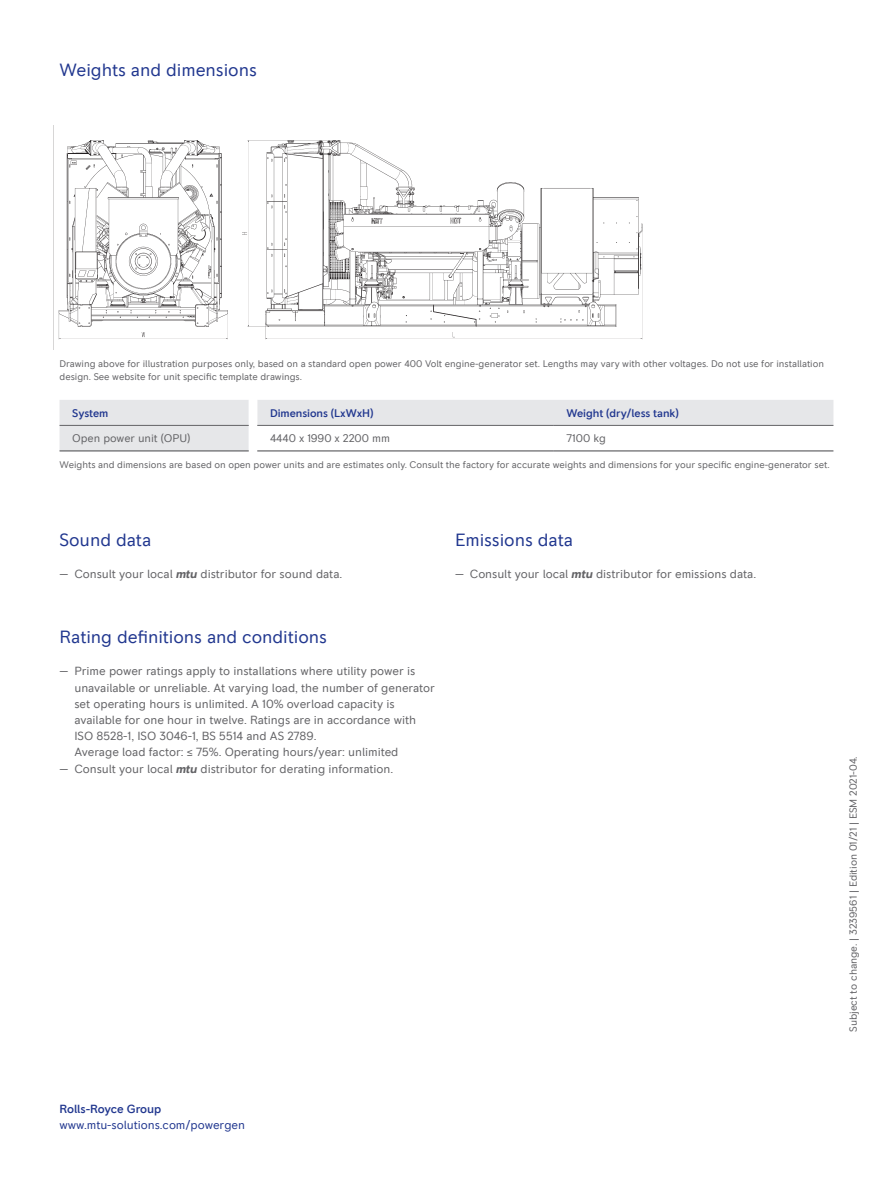
<style>
.page{position:relative;width:893px;height:1191px;background:#fff}
.page>*{position:absolute;margin:0;border:0;box-sizing:border-box;transform-origin:0 0}
.t1{font:18px "RR Pioneer";letter-spacing:-.005em;color:#21378f}
.t2{font:12px/16.2px "RR Pioneer";letter-spacing:-.005em;color:#636366}
.t3{font:12px "RR Pioneer";letter-spacing:-.005em;color:#21378f}
.t4{font:500 12px "RR Pioneer";letter-spacing:-.01em;color:#21378f}
.t5{font:500 11.25px "RR Pioneer";letter-spacing:-.005em;color:#21378f}
.t6{font:11.25px "RR Pioneer";letter-spacing:-.005em;color:#636366}
.t7{font:10.5px "RR Pioneer";letter-spacing:-.005em;color:#636366}
.t8{font:9.75px/12.6px "RR Pioneer";letter-spacing:-.005em;color:#636366}
.s1{font-weight:700;font-style:italic}
</style>
<div class="page">
<svg style="left:60px;top:400px;width:773px;height:50px"></svg>
<hr style="left:60px;top:425px;width:189px;height:1px;background:#636366">
<hr style="left:257px;top:425px;width:297px;height:1px;background:#636366">
<hr style="left:554px;top:425px;width:279px;height:1px;background:#636366">
<hr style="left:60px;top:450px;width:189px;height:1px;background:#636366">
<hr style="left:257px;top:450px;width:297px;height:1px;background:#636366">
<hr style="left:554px;top:450px;width:279px;height:1px;background:#636366">
<img style="left:58px;top:140px;width:585px;height:200px">
<h1 class="t1" style="left:60px;top:59px;width:199px">Weights and dimensions</h1>
<p class="t8" style="left:60px;top:358px;width:766px">Drawing above for illustration purposes only, based on a standard open power 400 Volt engine-generator set. Lengths may vary with other voltages. Do not use for installation design. See website for unit specific template drawings.</p>
<p class="t5" style="left:72px;top:406px;width:38px">System</p>
<p class="t5" style="left:270px;top:406px;width:105px">Dimensions (LxWxH)</p>
<p class="t5" style="left:567px;top:406px;width:114px">Weight (dry/less tank)</p>
<p class="t6" style="left:72px;top:432px;width:120px">Open power unit (OPU)</p>
<p class="t6" style="left:270px;top:432px;width:122px">4440 x 1990 x 2200 mm</p>
<p class="t6" style="left:567px;top:432px;width:41px">7100 kg</p>
<p class="t8" style="left:60px;top:458px;width:772px">Weights and dimensions are based on open power units and are estimates only. Consult the factory for accurate weights and dimensions for your specific engine-generator set.</p>
<h1 class="t1" style="left:60px;top:529px;width:93px">Sound data</h1>
<p class="t2" style="left:60px;top:566px;width:284px">— Consult your local <span class="s1">mtu</span> distributor for sound data.</p>
<h1 class="t1" style="left:60px;top:626px;width:269px">Rating definitions and conditions</h1>
<p class="t2" style="left:74px;top:663px;width:362px;text-indent:-15px">— Prime power ratings apply to installations where utility power is unavailable or unreliable. At varying load, the number of generator set operating hours is unlimited. A 10% overload capacity is available for one hour in twelve. Ratings are in accordance with ISO 8528-1, ISO 3046-1, BS 5514 and AS 2789.<br>Average load factor: ≤ 75%. Operating hours/year: unlimited</p>
<p class="t2" style="left:60px;top:760px;width:335px">— Consult your local <span class="s1">mtu</span> distributor for derating information.</p>
<h1 class="t1" style="left:455px;top:529px;width:120px">Emissions data</h1>
<p class="t2" style="left:455px;top:566px;width:303px">— Consult your local <span class="s1">mtu</span> distributor for emissions data.</p>
<p class="t7" style="left:847px;top:1032px;width:277px;rotate:-90deg">Subject to change. | 3239561 | Edition 01/21 | ESM 2021-04.</p>
<p class="t4" style="left:60px;top:1101px;width:103px">Rolls-Royce Group</p>
<p class="t3" style="left:60px;top:1118px;width:187px">www.mtu-solutions.com/powergen</p>
</div>
